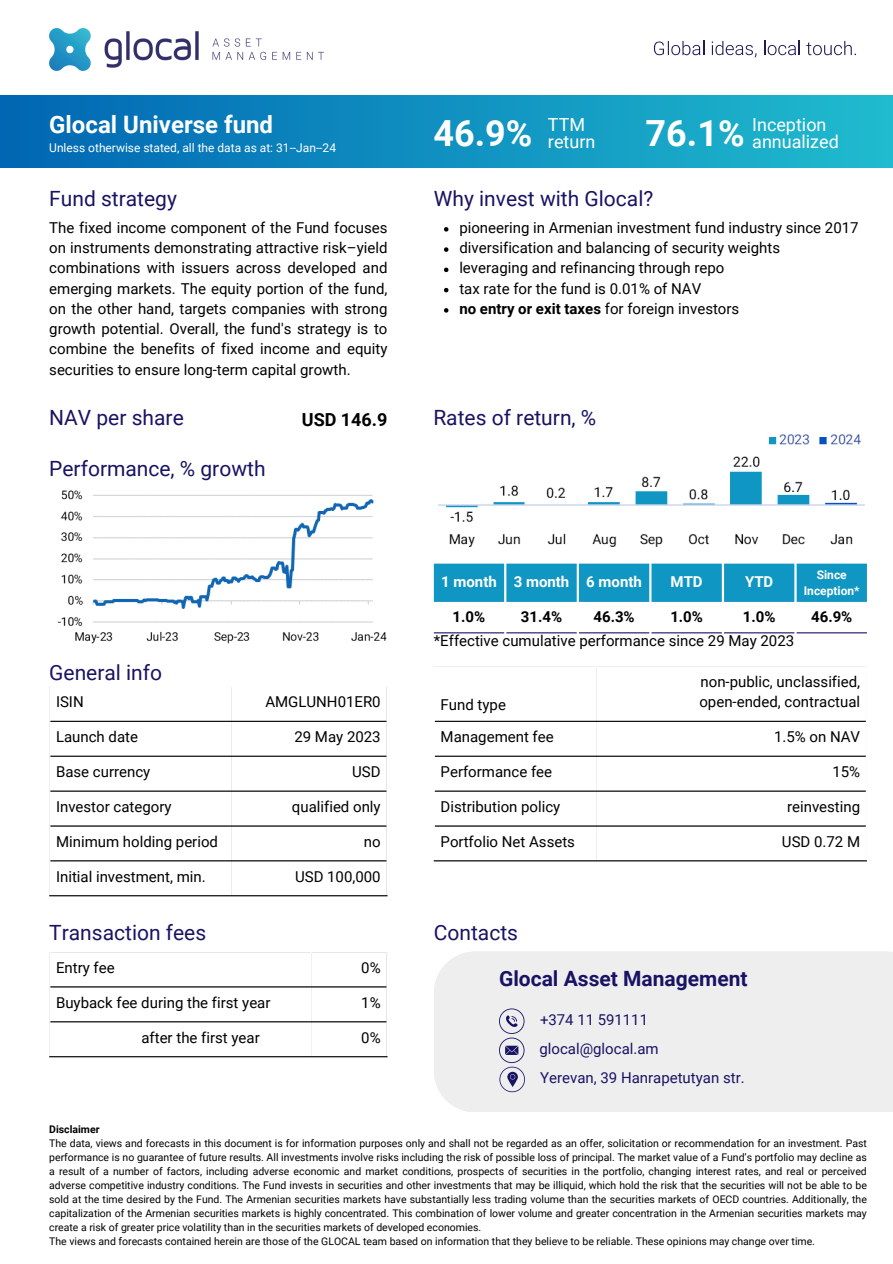
<style>
.page{position:relative;width:893px;height:1264px;background:#fff}
.page>*{position:absolute;margin:0;border:0;box-sizing:border-box;transform-origin:0 0}
.t1{font:700 36px "Roboto";color:#fff}
.t2{font:700 24px "Roboto";color:#fff}
.t3{font:21px "Roboto";color:#191364}
.t4{font:700 21px "Roboto";color:#191364}
.t5{font:18px/16.8px "Roboto";color:#fff}
.t6{font:700 18px "Roboto";color:#000}
.t7{font:15px/20.2px "Roboto";color:#000;text-align:justify}
.t8{font:15px "Roboto";color:#191364}
.t9{font:700 15px "Roboto";color:#000}
.t10{font:700 15px "Roboto";color:#fff}
.t11{font:14.85px "Roboto";color:#191364}
.t12{font:12px "Roboto";color:#fff}
.t13{font:700 12px/16px "Roboto";color:#fff;text-align:center}
.t14{font:10.5px/14px "Roboto";color:#000;text-align:justify}
.t15{font:700 10.5px "Roboto";color:#000}
.s1{font-weight:700}
</style>
<div class="page">
<img style="left:49px;top:28px;width:275px;height:42px">
<hr style="left:50px;top:986px;width:336px;height:1px;background:#000">
<hr style="left:50px;top:1021px;width:336px;height:1px;background:#000">
<hr style="left:49px;top:1056px;width:338px;height:1px;background:#000">
<hr style="left:50px;top:720px;width:336px;height:2px;background:#000">
<hr style="left:50px;top:755px;width:336px;height:1px;background:#000">
<hr style="left:50px;top:790px;width:336px;height:1px;background:#000">
<hr style="left:50px;top:825px;width:336px;height:1px;background:#000">
<hr style="left:50px;top:860px;width:336px;height:1px;background:#000">
<hr style="left:49px;top:895px;width:338px;height:1px;background:#000">
<hr style="left:435px;top:720px;width:430px;height:2px;background:#000">
<hr style="left:435px;top:755px;width:430px;height:1px;background:#000">
<hr style="left:435px;top:790px;width:430px;height:1px;background:#000">
<hr style="left:435px;top:825px;width:430px;height:1px;background:#000">
<hr style="left:434px;top:860px;width:432px;height:1px;background:#000">
<svg style="left:654px;top:41px;width:50px;height:14px"></svg>
<svg style="left:711px;top:41px;width:45px;height:16px"></svg>
<svg style="left:764px;top:41px;width:35px;height:14px"></svg>
<svg style="left:806px;top:41px;width:50px;height:14px"></svg>
<div style="left:0;top:96px;width:892px;height:71px;background:linear-gradient(to right,#0166b3,#20bbce)"></div>
<svg style="left:434px;top:563px;width:432px;height:39px;background:#1d9bc6"></svg>
<hr style="left:434px;top:632px;width:70px;height:1px;background:#191364">
<hr style="left:506px;top:632px;width:70px;height:1px;background:#191364">
<hr style="left:579px;top:632px;width:70px;height:1px;background:#191364">
<hr style="left:651px;top:632px;width:70px;height:1px;background:#191364">
<hr style="left:724px;top:632px;width:70px;height:1px;background:#191364">
<hr style="left:796px;top:632px;width:70px;height:1px;background:#191364">
<div style="left:434px;top:951px;width:458px;height:161px;background:#eeeeef"></div>
<img style="left:57px;top:490px;width:330px;height:154px">
<img style="left:438px;top:434px;width:427px;height:113px">
<svg style="left:444px;top:227px;width:4px;height:4px"></svg>
<svg style="left:444px;top:247px;width:4px;height:5px"></svg>
<svg style="left:444px;top:267px;width:4px;height:5px"></svg>
<svg style="left:444px;top:288px;width:4px;height:4px"></svg>
<svg style="left:444px;top:308px;width:4px;height:4px"></svg>
<svg style="left:499px;top:1008px;width:26px;height:84px;background:#c1bfd1"></svg>
<p class="t2" style="left:49px;top:111px;width:225px">Glocal Universe fund</p>
<p class="t12" style="left:49px;top:141px;width:288px">Unless otherwise stated, all the data as at: 31--Jan--24</p>
<p class="t3" style="left:49px;top:186px;width:129px">Fund strategy</p>
<p class="t7" style="left:49px;top:217px;width:340px">The fixed income component of the Fund focuses on instruments demonstrating attractive risk–yield combinations with issuers across developed and emerging markets. The equity portion of the fund, on the other hand, targets companies with strong growth potential. Overall, the fund's strategy is to combine the benefits of fixed income and equity securities to ensure long-term capital growth.</p>
<p class="t1" style="left:433px;top:112px;width:100px">46.9%</p>
<p class="t5" style="left:548px;top:116px;width:49px">TTM return</p>
<h4 class="t1" style="left:645px;top:112px;width:100px">76.1%</h4>
<p class="t5" style="left:752px;top:116px;width:88px">Inception annualized</p>
<p class="t3" style="left:434px;top:186px;width:221px">Why invest with Glocal?</p>
<p class="t7" style="left:459px;top:217px;width:401px">pioneering in Armenian investment fund industry since 2017</p>
<p class="t7" style="left:459px;top:238px;width:322px">diversification and balancing of security weights</p>
<p class="t7" style="left:459px;top:258px;width:266px">leveraging and refinancing through repo</p>
<p class="t7" style="left:459px;top:278px;width:243px">tax rate for the fund is 0.01% of NAV</p>
<p class="t7" style="left:459px;top:298px;width:281px"><span class="s1">no entry or exit taxes</span> for foreign investors</p>
<p class="t3" style="left:49px;top:405px;width:136px">NAV per share</p>
<p class="t6" style="left:302px;top:409px;width:87px">USD 146.9</p>
<p class="t3" style="left:433px;top:405px;width:164px">Rates of return, %</p>
<p class="t3" style="left:49px;top:456px;width:218px">Performance, % growth</p>
<h4 class="t3" style="left:49px;top:660px;width:114px">General info</h4>
<h6 class="t7" style="left:56px;top:692px;width:29px">ISIN</h6>
<h1 class="t7" style="left:265px;top:692px;width:117px">AMGLUNH01ER0</h1>
<h6 class="t7" style="left:56px;top:727px;width:84px">Launch date</h6>
<h4 class="t7" style="left:294px;top:727px;width:88px">29 May 2023</h4>
<p class="t7" style="left:56px;top:761px;width:96px">Base currency</p>
<h4 class="t7" style="left:352px;top:761px;width:30px">USD</h4>
<p class="t7" style="left:56px;top:796px;width:117px">Investor category</p>
<p class="t7" style="left:292px;top:796px;width:90px">qualified only</p>
<p class="t7" style="left:56px;top:831px;width:163px">Minimum holding period</p>
<p class="t7" style="left:364px;top:831px;width:18px">no</p>
<p class="t7" style="left:56px;top:866px;width:151px">Initial investment, min.</p>
<h4 class="t7" style="left:295px;top:866px;width:87px">USD 100,000</h4>
<p class="t10" style="left:441px;top:573px;width:57px">1 month</p>
<p class="t10" style="left:513px;top:573px;width:57px">3 month</p>
<p class="t10" style="left:586px;top:573px;width:57px">6 month</p>
<h4 class="t10" style="left:670px;top:573px;width:34px">MTD</h4>
<p class="t10" style="left:745px;top:573px;width:30px">YTD</p>
<p class="t13" style="left:803px;top:566px;width:57px">Since<br>Inception*</p>
<p class="t9" style="left:452px;top:608px;width:34px">1.0%</p>
<p class="t9" style="left:521px;top:608px;width:43px">31.4%</p>
<p class="t9" style="left:593px;top:608px;width:43px">46.3%</p>
<p class="t9" style="left:670px;top:608px;width:34px">1.0%</p>
<p class="t9" style="left:742px;top:608px;width:34px">1.0%</p>
<p class="t9" style="left:811px;top:608px;width:43px">46.9%</p>
<p class="t7" style="left:434px;top:630px;width:362px">*Effective cumulative performance since 29 May 2023</p>
<h5 class="t7" style="left:440px;top:694px;width:67px">Fund type</h5>
<h4 class="t7" style="left:700px;top:671px;width:161px">non-public, unclassified,</h4>
<p class="t7" style="left:699px;top:692px;width:162px">open-ended, contractual</p>
<h4 class="t7" style="left:440px;top:727px;width:115px">Management fee</h4>
<p class="t7" style="left:774px;top:727px;width:88px">1.5% on NAV</p>
<p class="t7" style="left:440px;top:761px;width:113px">Performance fee</p>
<p class="t7" style="left:832px;top:761px;width:29px">15%</p>
<p class="t7" style="left:440px;top:796px;width:121px">Distribution policy</p>
<p class="t7" style="left:787px;top:796px;width:75px">reinvesting</p>
<p class="t7" style="left:440px;top:831px;width:136px">Portfolio Net Assets</p>
<p class="t7" style="left:781px;top:831px;width:80px">USD 0.72 M</p>
<p class="t3" style="left:49px;top:920px;width:158px">Transaction fees</p>
<p class="t3" style="left:434px;top:920px;width:86px">Contacts</p>
<p class="t7" style="left:56px;top:957px;width:60px">Entry fee</p>
<p class="t7" style="left:361px;top:957px;width:21px">0%</p>
<p class="t7" style="left:56px;top:992px;width:216px">Buyback fee during the first year</p>
<h2 class="t7" style="left:361px;top:992px;width:21px">1%</h2>
<p class="t7" style="left:141px;top:1027px;width:120px">after the first year</p>
<h1 class="t7" style="left:361px;top:1027px;width:21px">0%</h1>
<p class="t4" style="left:499px;top:966px;width:250px">Glocal Asset Management</p>
<h3 class="t11" style="left:540px;top:1011px;width:109px">+374 11 591111</h3>
<p class="t8" style="left:539px;top:1040px;width:121px">glocal@glocal.am</p>
<p class="t8" style="left:540px;top:1069px;width:206px">Yerevan, 39 Hanrapetutyan str.</p>
<p class="t15" style="left:49px;top:1123px;width:52px">Disclaimer</p>
<p class="t14" style="left:49px;top:1136px;width:819px">The data, views and forecasts in this document is for information purposes only and shall not be regarded as an offer, solicitation or recommendation for an investment. Past performance is no guarantee of future results. All investments involve risks including the risk of possible loss of principal. The market value of a Fund’s portfolio may decline as a result of a number of factors, including adverse economic and market conditions, prospects of securities in the portfolio, changing interest rates, and real or perceived adverse competitive industry conditions. The Fund invests in securities and other investments that may be illiquid, which hold the risk that the securities will not be able to be sold at the time desired by the Fund. The Armenian securities markets have substantially less trading volume than the securities markets of OECD countries. Additionally, the capitalization of the Armenian securities markets is highly concentrated. This combination of lower volume and greater concentration in the Armenian securities markets may create a risk of greater price volatility than in the securities markets of developed economies.</p>
<p class="t14" style="left:49px;top:1234px;width:767px">The views and forecasts contained herein are those of the GLOCAL team based on information that they believe to be reliable. These opinions may change over time.</p>
</div>
